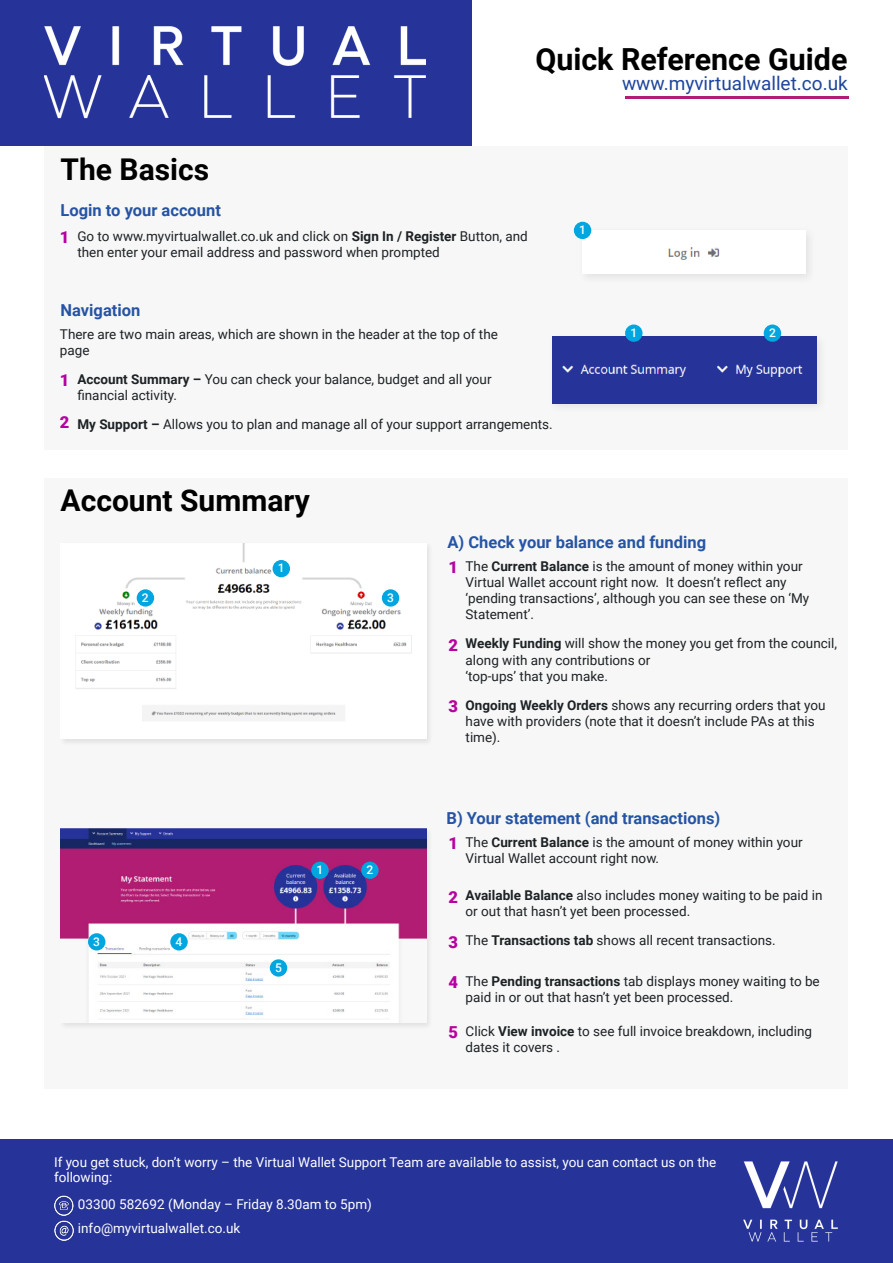
<style>
.page{position:relative;width:893px;height:1263px;background:#fff}
.page>*{position:absolute;margin:0;border:0;box-sizing:border-box;transform-origin:0 0}
.PPL_UK_BLUE{font:700 30.45px "Roboto";color:#000001}
.big_Header{font:700 30px "Roboto";color:#000001}
.t1{font:19.05px "Roboto";color:#1e459c}
.t2{font:700 16.5px "Roboto";color:#2654a4}
.t3{font:900 16.5px "Roboto";color:#b602a0}
.t4{font:13.5px/16.2px "Roboto";color:#1d2225}
.t5{font:13.5px/15px "Roboto";color:#fff}
.t6{font:500 12px "Roboto";color:#fff}
.s1{font-weight:700}
</style>
<div class="page">
<div style="left:45px;top:146px;width:803px;height:303px;background:#f7f7f7"></div>
<div style="left:45px;top:478px;width:803px;height:611px;background:#f7f7f7"></div>
<div style="left:577px;top:225px;width:240px;height:60px;background:#f3f3f3"></div>
<div style="left:583px;top:230px;width:223px;height:44px;background:#fff"></div>
<div style="left:548px;top:332px;width:279px;height:82px;background:#231f20;opacity:.1"></div>
<img style="left:553px;top:337px;width:263px;height:66px">
<div style="left:59px;top:542px;width:375px;height:204px;background:#231f20;opacity:.1"></div>
<img style="left:61px;top:543px;width:365px;height:196px">
<div style="left:59px;top:827px;width:374px;height:203px;background:#231f20;opacity:.1"></div>
<img style="left:61px;top:828px;width:365px;height:195px">
<div style="left:311px;top:862px;width:18px;height:17px;background:#00a6e0;border-radius:50%"></div>
<div style="left:270px;top:959px;width:17px;height:18px;background:#00a6e0;border-radius:50%"></div>
<div style="left:170px;top:933px;width:18px;height:17px;background:#00a6e0;border-radius:50%"></div>
<div style="left:88px;top:933px;width:17px;height:17px;background:#00a6e0;border-radius:50%"></div>
<div style="left:361px;top:862px;width:18px;height:17px;background:#00a6e0;border-radius:50%"></div>
<div style="left:382px;top:589px;width:17px;height:18px;background:#00a6e0;border-radius:50%"></div>
<div style="left:273px;top:560px;width:17px;height:17px;background:#00a6e0;border-radius:50%"></div>
<div style="left:137px;top:589px;width:17px;height:18px;background:#00a6e0;border-radius:50%"></div>
<div style="left:764px;top:324px;width:17px;height:18px;background:#00a6e0;border-radius:50%"></div>
<div style="left:625px;top:324px;width:17px;height:18px;background:#00a6e0;border-radius:50%"></div>
<div style="left:574px;top:222px;width:17px;height:17px;background:#00a6e0;border-radius:50%"></div>
<div style="left:0;top:1140px;width:893px;height:123px;background:#263399"></div>
<img style="left:743px;top:1161px;width:95px;height:81px">
<img style="left:54px;top:1220px;width:20px;height:20px">
<img style="left:54px;top:1195px;width:20px;height:20px">
<div style="left:0;top:0;width:472px;height:146px;background:#263399"></div>
<img style="left:45px;top:27px;width:381px;height:38px">
<img style="left:45px;top:75px;width:381px;height:44px">
<svg style="left:625px;top:96px;width:223px;height:2px"></svg>
<p class="PPL_UK_BLUE" style="left:535px;top:38px;width:314px">Quick Reference Guide</p>
<p class="t1" style="left:622px;top:70px;width:227px">www.myvirtualwallet.co.uk</p>
<p class="big_Header" style="left:61px;top:149px;width:150px">The Basics</p>
<p class="t2" style="left:61px;top:198px;width:162px">Login to your account</p>
<p class="t3" style="left:60px;top:225px;width:11px">1</p>
<p class="t4" style="left:77px;top:227px;width:452px">Go to www.myvirtualwallet.co.uk and click on <span class="s1">Sign In / Register</span> Button, and then enter your email address and password when prompted</p>
<p class="t6" style="left:579px;top:221px;width:8px">1</p>
<p class="t2" style="left:61px;top:299px;width:81px">Navigation</p>
<p class="t4" style="left:60px;top:326px;width:440px">There are two main areas, which are shown in the header at the top of the page</p>
<p class="t4" style="left:77px;top:370px;width:416px"><span class="s1">Account Summary –</span> You can check your balance, budget and all your financial activity.</p>
<p class="t4" style="left:77px;top:415px;width:477px"><span class="s1">My Support –</span> Allows you to plan and manage all of your support arrangements.</p>
<p class="t3" style="left:60px;top:368px;width:11px">1</p>
<p class="t3" style="left:60px;top:411px;width:11px">2</p>
<p class="big_Header" style="left:61px;top:480px;width:251px">Account Summary</p>
<p class="t6" style="left:630px;top:324px;width:8px">1</p>
<p class="t6" style="left:769px;top:324px;width:8px">2</p>
<p class="t6" style="left:142px;top:589px;width:8px">2</p>
<p class="t6" style="left:93px;top:933px;width:8px">3</p>
<p class="t6" style="left:176px;top:933px;width:8px">4</p>
<p class="t6" style="left:278px;top:560px;width:8px">1</p>
<p class="t6" style="left:387px;top:589px;width:8px">3</p>
<p class="t6" style="left:275px;top:959px;width:8px">5</p>
<p class="t6" style="left:317px;top:861px;width:8px">1</p>
<p class="t6" style="left:366px;top:861px;width:8px">2</p>
<p class="t2" style="left:447px;top:530px;width:260px">A) Check your balance and funding</p>
<p class="t3" style="left:448px;top:555px;width:11px">1</p>
<p class="t4" style="left:466px;top:557px;width:345px">The <span class="s1">Current Balance</span> is the amount of money within your Virtual Wallet account right now. It doesn’t reflect any ‘pending transactions’, although you can see these on ‘My Statement’.</p>
<p class="t3" style="left:448px;top:633px;width:11px">2</p>
<p class="t4" style="left:466px;top:635px;width:373px"><span class="s1">Weekly Funding</span> will show the money you get from the council, along with any contributions or</p>
<p class="t4" style="left:466px;top:667px;width:144px">‘top-ups’ that you make.</p>
<p class="t3" style="left:448px;top:695px;width:11px">3</p>
<p class="t4" style="left:466px;top:696px;width:361px"><span class="s1">Ongoing Weekly Orders</span> shows any recurring orders that you have with providers (note that it doesn’t include PAs at this time).</p>
<p class="t2" style="left:446px;top:807px;width:275px">B) Your statement (and transactions)</p>
<p class="t3" style="left:448px;top:831px;width:11px">1</p>
<p class="t4" style="left:466px;top:833px;width:339px">The <span class="s1">Current Balance</span> is the amount of money within your<br>Virtual Wallet account right now.</p>
<p class="t3" style="left:448px;top:886px;width:11px">2</p>
<p class="t4" style="left:466px;top:887px;width:358px"><span class="s1">Available Balance</span> also includes money waiting to be paid in or out that hasn’t yet been processed.</p>
<p class="t3" style="left:448px;top:930px;width:11px">3</p>
<p class="t4" style="left:466px;top:932px;width:312px">The <span class="s1">Transactions tab</span> shows all recent transactions.</p>
<p class="t3" style="left:448px;top:971px;width:11px">4</p>
<p class="t4" style="left:466px;top:972px;width:356px">The <span class="s1">Pending transactions</span> tab displays money waiting to be paid in or out that hasn’t yet been processed.</p>
<p class="t3" style="left:448px;top:1021px;width:11px">5</p>
<p class="t4" style="left:466px;top:1023px;width:348px">Click <span class="s1">View invoice</span> to see full invoice breakdown, including dates it covers .</p>
<p class="t5" style="left:54px;top:1154px;width:664px">If you get stuck, don’t worry – the Virtual Wallet Support Team are available to assist, you can contact us on the following:</p>
<p class="t5" style="left:78px;top:1196px;width:295px">03300 582692 (Monday – Friday 8.30am to 5pm)</p>
<p class="t5" style="left:78px;top:1220px;width:164px">info@myvirtualwallet.co.uk</p>
</div>
